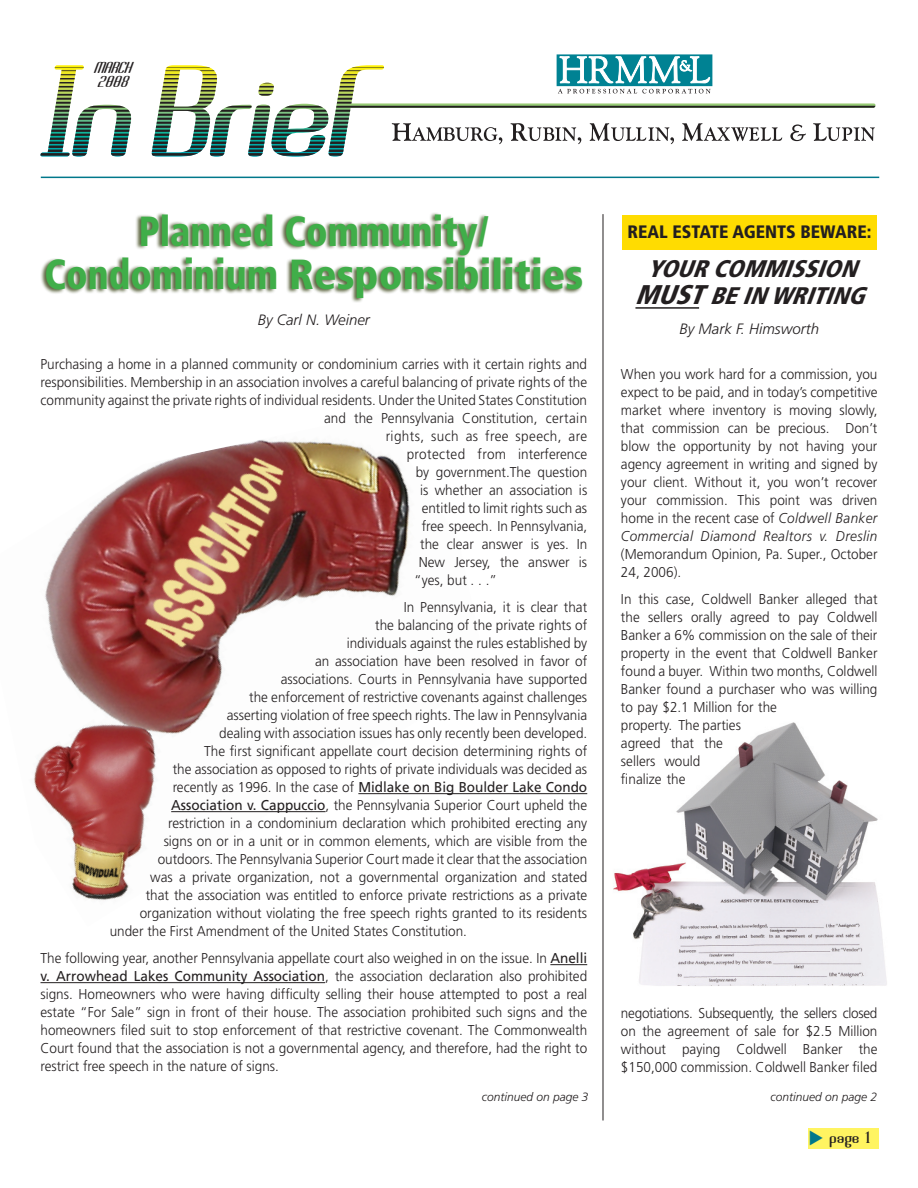
<style>
.page{position:relative;width:918px;height:1188px;background:#fff}
.page>*{position:absolute;margin:0;border:0;box-sizing:border-box;transform-origin:0 0}
.t1{font:900 condensed 42px/43.5px "Frutiger";color:#40ae49;text-align:center;scale:.9 1}
.t2{font:italic 900 condensed 24px/27px "Frutiger";color:#231f20;text-align:center}
.t3{font:900 condensed 18px "Frutiger";color:#231f20}
.t4{font:italic 300 15px "Frutiger";color:#231f20}
.t5{font:300 14.25px/18px "Frutiger";color:#231f20;text-align:justify;scale:.95 1}
.t6{font:14.25px "Frutiger";color:#231f20;scale:.95 1}
.t7{font:300 14.25px "Frutiger";letter-spacing:.03em;color:#231f20;scale:.95 1}
.t8{font:14.25px "Brassiere";color:#231f20}
.t9{font:italic 13.5px/13.5px "Brassiere";color:#231f20}
.t10{font:italic 300 12px "Frutiger";color:#231f20}
.s1{font-weight:300}
.s2{font-weight:400}
.s3{font-size:27px}
.s4{font-style:italic}
</style>
<div class="page">
<img style="left:33px;top:440px;width:455px;height:460px">
<img style="left:613px;top:722px;width:274px;height:264px">
<svg style="left:40px;top:65px;width:82px;height:92px"></svg>
<svg style="left:154px;top:65px;width:152px;height:92px"></svg>
<svg style="left:557px;top:54px;width:155px;height:13px"></svg>
<svg style="left:41px;top:67px;width:834px;height:89px"></svg>
<div style="left:808px;top:1128px;width:70px;height:20px;background:#fff461"></div>
<hr style="left:41px;top:177px;width:838px;height:1px;background:#00788b">
<hr style="left:358px;top:793px;width:229px;height:1px;background:#231f20">
<hr style="left:171px;top:811px;width:155px;height:1px;background:#231f20">
<hr style="left:550px;top:964px;width:37px;height:1px;background:#231f20">
<hr style="left:40px;top:982px;width:285px;height:1px;background:#231f20">
<div style="left:40px;top:212px;width:543px;height:91px;background:#2a3504;opacity:.75"></div>
<div style="left:622px;top:215px;width:255px;height:34px;background:#ffdc01"></div>
<hr style="left:603px;top:214px;width:1px;height:906px;background:#231f20">
<hr style="left:635px;top:307px;width:64px;height:2px;background:#231f20">
<p class="t9" style="left:93px;top:62px;width:46px">MARCH<br>2008</p>
<h1 class="t1" style="left:44px;top:209px;width:600px">Planned Community/<br>Condominium Responsibilities</h1>
<p class="t4" style="left:258px;top:312px;width:114px">By Carl N. Weiner</p>
<p class="t5" style="left:40px;top:355px;width:577px">Purchasing a home in a planned community or condominium carries with it certain rights and</p>
<p class="t5" style="left:40px;top:373px;width:577px">responsibilities. Membership in an association involves a careful balancing of private rights of the</p>
<p class="t5" style="left:40px;top:391px;width:577px">community against the private rights of individual residents. Under the United States Constitution</p>
<p class="t5" style="left:324px;top:409px;width:278px">and the Pennsylvania Constitution, certain</p>
<p class="t7" style="left:386px;top:428px;width:214px">rights, such as free speech, are</p>
<p class="t5" style="left:407px;top:445px;width:192px">protected from interference</p>
<p class="t5" style="left:416px;top:463px;width:182px">by government.The question</p>
<p class="t5" style="left:420px;top:481px;width:177px">is whether an association is</p>
<p class="t5" style="left:422px;top:499px;width:176px">entitled to limit rights such as</p>
<p class="t5" style="left:422px;top:517px;width:176px">free speech. In Pennsylvania,</p>
<p class="t5" style="left:420px;top:535px;width:177px">the clear answer is yes. In</p>
<p class="t5" style="left:419px;top:553px;width:179px">New Jersey, the answer is</p>
<p class="t5" style="left:414px;top:571px;width:89px">“yes, but . . .”</p>
<p class="t5" style="left:404px;top:598px;width:195px">In Pennsylvania, it is clear that</p>
<p class="t5" style="left:375px;top:616px;width:225px">the balancing of the private rights of</p>
<p class="t5" style="left:347px;top:634px;width:255px">individuals against the rules established by</p>
<p class="t5" style="left:315px;top:652px;width:288px">an association have been resolved in favor of</p>
<p class="t5" style="left:281px;top:670px;width:324px">associations. Courts in Pennsylvania have supported</p>
<p class="t5" style="left:249px;top:688px;width:357px">the enforcement of restrictive covenants against challenges</p>
<p class="t5" style="left:227px;top:706px;width:381px">asserting violation of free speech rights. The law in Pennsylvania</p>
<p class="t5" style="left:219px;top:724px;width:389px">dealing with association issues has only recently been developed.</p>
<p class="t5" style="left:204px;top:742px;width:405px">The first significant appellate court decision determining rights of</p>
<p class="t5" style="left:173px;top:760px;width:438px">the association as opposed to rights of private individuals was decided as</p>
<p class="t6" style="left:173px;top:779px;width:438px"><span class="s1">recently as 1996. In the case of</span> Midlake on Big Boulder Lake Condo</p>
<p class="t5" style="left:171px;top:796px;width:439px"><span class="s2">Association v. Cappuccio</span>, the Pennsylvania Superior Court upheld the</p>
<p class="t5" style="left:168px;top:814px;width:443px">restriction in a condominium declaration which prohibited erecting any</p>
<p class="t5" style="left:164px;top:832px;width:447px">signs on or in a unit or in common elements, which are visible from the</p>
<p class="t5" style="left:158px;top:850px;width:454px">outdoors. The Pennsylvania Superior Court made it clear that the association</p>
<p class="t5" style="left:150px;top:868px;width:462px">was a private organization, not a governmental organization and stated</p>
<p class="t5" style="left:146px;top:886px;width:466px">that the association was entitled to enforce private restrictions as a private</p>
<p class="t5" style="left:140px;top:904px;width:473px">organization without violating the free speech rights granted to its residents</p>
<p class="t5" style="left:110px;top:922px;width:378px">under the First Amendment of the United States Constitution.</p>
<p class="t5" style="left:41px;top:949px;width:577px">The following year, another Pennsylvania appellate court also weighed in on the issue. In <span class="s2">Anelli v. Arrowhead Lakes Community Association</span>, the association declaration also prohibited signs. Homeowners who were having difficulty selling their house attempted to post a real estate “For Sale” sign in front of their house. The association prohibited such signs and the homeowners filed suit to stop enforcement of that restrictive covenant. The Commonwealth Court found that the association is not a governmental agency, and therefore, had the right to restrict free speech in the nature of signs.</p>
<p class="t10" style="left:482px;top:1090px;width:108px">continued on page 3</p>
<p class="t3" style="left:628px;top:221px;width:246px">REAL ESTATE AGENTS BEWARE:</p>
<h2 class="t2" style="left:635px;top:255px;width:241px">YOURCOMMISSION<br><span class="s3">MUST</span>BEINWRITING</h2>
<p class="t4" style="left:679px;top:320px;width:141px">By Mark F. Himsworth</p>
<p class="t5" style="left:621px;top:365px;width:271px">When you work hard for a commission, you expect to be paid, and in today’s competitive market where inventory is moving slowly, that commission can be precious. Don’t blow the opportunity by not having your agency agreement in writing and signed by your client. Without it, you won’t recover your commission. This point was driven home in the recent case of <span class="s4">Coldwell Banker Commercial Diamond Realtors v. Dreslin</span></p>
<p class="t5" style="left:621px;top:545px;width:272px">(Memorandum Opinion, Pa. Super., October<br>24, 2006).</p>
<p class="t5" style="left:621px;top:590px;width:272px;text-align:left">In this case, Coldwell Banker alleged that the sellers orally agreed to pay Coldwell<br>Banker a 6% commission on the sale of their property in the event that Coldwell Banker found a buyer. Within two months, Coldwell<br>Banker found a purchaser who was willing to pay $2.1 Million for the<br>property. The parties<br>agreed that the<br>sellers would<br>finalize the</p>
<p class="t5" style="left:621px;top:1004px;width:272px">negotiations. Subsequently, the sellers closed on the agreement of sale for $2.5 Million without paying Coldwell Banker the $150,000 commission. Coldwell Banker filed</p>
<p class="t10" style="left:771px;top:1090px;width:108px">continued on page 2</p>
<p class="t8" style="left:829px;top:1127px;width:42px">page 1</p>
</div>
